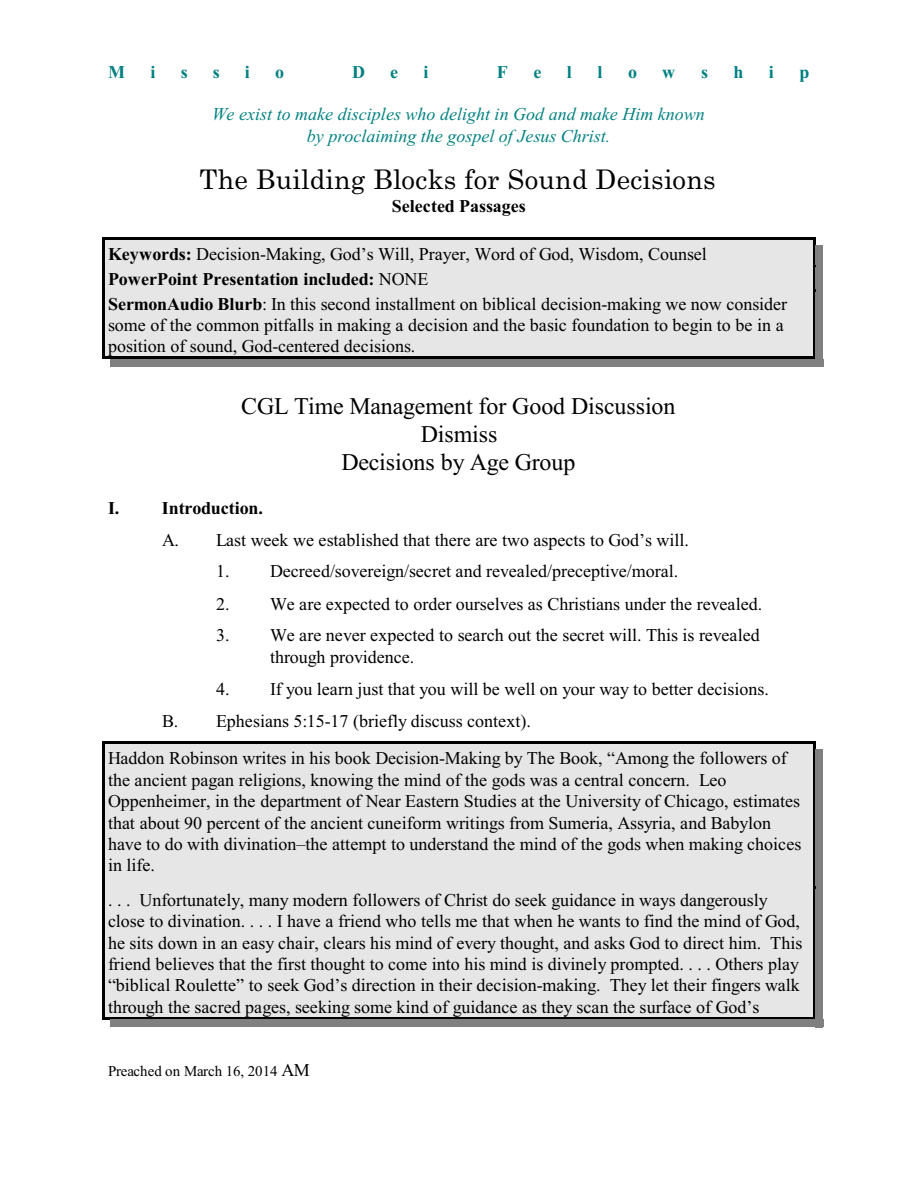
<style>
.page{position:relative;width:918px;height:1188px;background:#fff}
.page>*{position:absolute;margin:0;border:0;box-sizing:border-box;transform-origin:0 0}
.t1{font:27px "Century";letter-spacing:.01em;color:#000}
.t2{font:24px/27.9px "Times New Roman";color:#000;text-align:center}
.t3{font:18px/21.3px "Times New Roman";color:#000}
.t4{font:italic 18px/21.3px "Times New Roman";color:#008080;text-align:center}
.t5{font:700 18px "Times New Roman";color:#000}
.t6{font:700 18px "Times New Roman";color:#008080}
.t7{font:15px "Times New Roman";color:#000}
.s1{font-weight:700}
.s2{font-size:18px}
</style>
<div class="page">
<div style="left:102px;top:237px;width:714px;height:30px;background:#e6e6e6"></div>
<hr style="left:102px;top:237px;width:2px;height:33px;background:#000">
<hr style="left:813px;top:237px;width:3px;height:33px;background:#000">
<hr style="left:102px;top:237px;width:713px;height:2px;background:#000">
<div style="left:816px;top:245px;width:7px;height:22px;background:#808080"></div>
<div style="left:102px;top:268px;width:714px;height:24px;background:#e6e6e6"></div>
<hr style="left:102px;top:265px;width:2px;height:30px;background:#000">
<hr style="left:813px;top:265px;width:3px;height:30px;background:#000">
<div style="left:816px;top:268px;width:7px;height:24px;background:#808080"></div>
<div style="left:102px;top:292px;width:714px;height:67px;background:#e6e6e6"></div>
<hr style="left:102px;top:289px;width:2px;height:70px;background:#000">
<hr style="left:813px;top:289px;width:3px;height:70px;background:#000">
<hr style="left:102px;top:357px;width:713px;height:2px;background:#000">
<div style="left:816px;top:292px;width:7px;height:75px;background:#808080"></div>
<div style="left:110px;top:359px;width:713px;height:8px;background:#808080"></div>
<div style="left:102px;top:742px;width:714px;height:147px;background:#e6e6e6"></div>
<hr style="left:102px;top:742px;width:2px;height:150px;background:#000">
<hr style="left:813px;top:742px;width:3px;height:150px;background:#000">
<hr style="left:102px;top:742px;width:713px;height:2px;background:#000">
<div style="left:816px;top:749px;width:7px;height:140px;background:#808080"></div>
<div style="left:102px;top:889px;width:714px;height:131px;background:#e6e6e6"></div>
<hr style="left:102px;top:886px;width:2px;height:134px;background:#000">
<hr style="left:813px;top:886px;width:3px;height:134px;background:#000">
<hr style="left:102px;top:1017px;width:713px;height:3px;background:#000">
<div style="left:816px;top:889px;width:7px;height:138px;background:#808080"></div>
<div style="left:110px;top:1020px;width:713px;height:7px;background:#808080"></div>
<p class="t6" style="left:108px;top:66px;width:18px">M</p>
<p class="t6" style="left:151px;top:66px;width:7px">i</p>
<p class="t6" style="left:181px;top:66px;width:9px">s</p>
<p class="t6" style="left:213px;top:66px;width:9px">s</p>
<p class="t6" style="left:245px;top:66px;width:7px">i</p>
<p class="t6" style="left:275px;top:66px;width:10px">o</p>
<p class="t6" style="left:352px;top:66px;width:14px">D</p>
<p class="t6" style="left:390px;top:66px;width:9px">e</p>
<p class="t6" style="left:423px;top:66px;width:7px">i</p>
<p class="t6" style="left:497px;top:66px;width:12px">F</p>
<p class="t6" style="left:533px;top:66px;width:9px">e</p>
<p class="t6" style="left:567px;top:66px;width:7px">l</p>
<p class="t6" style="left:597px;top:66px;width:7px">l</p>
<p class="t6" style="left:628px;top:66px;width:10px">o</p>
<p class="t6" style="left:662px;top:66px;width:14px">w</p>
<p class="t6" style="left:701px;top:66px;width:9px">s</p>
<p class="t6" style="left:734px;top:66px;width:12px">h</p>
<p class="t6" style="left:769px;top:66px;width:7px">i</p>
<p class="t6" style="left:799px;top:66px;width:12px">p</p>
<p class="t4" style="left:212px;top:105px;width:494px">We exist to make disciples who delight in God and make Him known by proclaiming the gospel of Jesus Christ.</p>
<h1 class="t1" style="left:199px;top:169px;width:518px">The Building Blocks for Sound Decisions</h1>
<p class="t5" style="left:392px;top:200px;width:136px">Selected Passages</p>
<p class="t3" style="left:108px;top:244px;width:681px;line-height:24.6px"><span class="s1">Keywords:</span> Decision-Making, God’s Will, Prayer, Word of God, Wisdom, Counsel<br><span class="s1">PowerPoint Presentation included:</span> NONE<br><span class="s1">SermonAudio Blurb</span>: In this second installment on biblical decision-making we now consider</p>
<p class="t3" style="left:108px;top:316px;width:677px">some of the common pitfalls in making a decision and the basic foundation to begin to be in a position of sound, God-centered decisions.</p>
<h2 class="t2" style="left:241px;top:394px;width:436px">CGL Time Management for Good Discussion<br>Dismiss<br>Decisions by Age Group</h2>
<p class="t5" style="left:108px;top:502px;width:156px">I. Introduction.</p>
<p class="t3" style="left:162px;top:531px;width:528px">A. Last week we established that there are two aspects to God’s will.</p>
<p class="t3" style="left:216px;top:562px;width:464px">1. Decreed/sovereign/secret and revealed/preceptive/moral.</p>
<p class="t3" style="left:216px;top:595px;width:548px">2. We are expected to order ourselves as Christians under the revealed.</p>
<p class="t3" style="left:270px;top:626px;width:491px;text-indent:-54px">3. We are never expected to search out the secret will. This is revealed through providence.</p>
<p class="t3" style="left:162px;top:675px;width:609px;line-height:31.8px;text-indent:54px">4. If you learn just that you will be well on your way to better decisions.<br>B. Ephesians 5:15-17 (briefly discuss context).</p>
<p class="t3" style="left:108px;top:749px;width:695px">Haddon Robinson writes in his book Decision-Making by The Book, “Among the followers of the ancient pagan religions, knowing the mind of the gods was a central concern. Leo Oppenheimer, in the department of Near Eastern Studies at the University of Chicago, estimates that about 90 percent of the ancient cuneiform writings from Sumeria, Assyria, and Babylon have to do with divination–the attempt to understand the mind of the gods when making choices in life.</p>
<p class="t3" style="left:108px;top:891px;width:696px">. . . Unfortunately, many modern followers of Christ do seek guidance in ways dangerously close to divination. . . . I have a friend who tells me that when he wants to find the mind of God, he sits down in an easy chair, clears his mind of every thought, and asks God to direct him. This friend believes that the first thought to come into his mind is divinely prompted. . . . Others play “biblical Roulette” to seek God’s direction in their decision-making. They let their fingers walk through the sacred pages, seeking some kind of guidance as they scan the surface of God’s</p>
<p class="t7" style="left:108px;top:1065px;width:203px">Preached on March 16, 2014 <span class="s2">AM</span></p>
</div>
